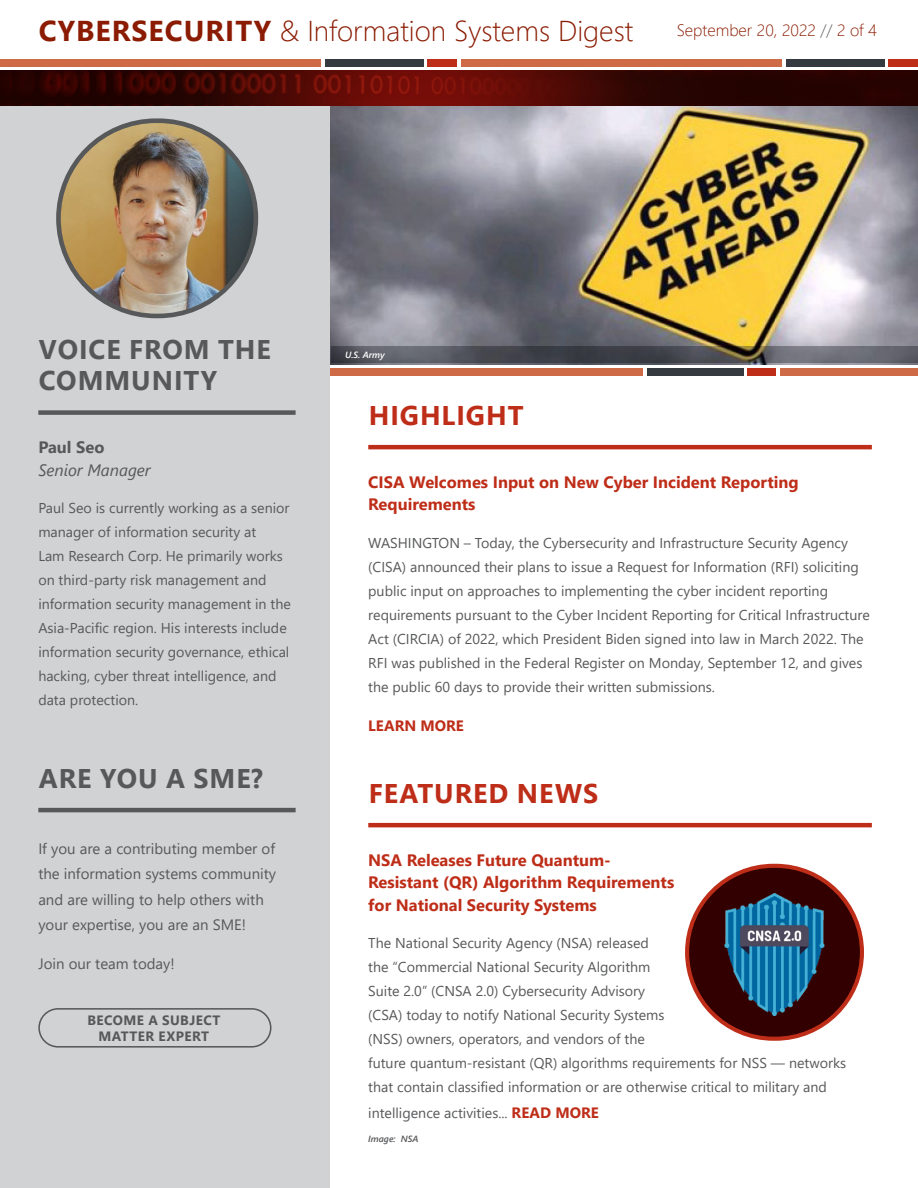
<style>
.page{position:relative;width:918px;height:1188px;background:#fff}
.page>*{position:absolute;margin:0;border:0;box-sizing:border-box;transform-origin:0 0}
.t1{font:300 28.65px "Segoe UI";color:#8b1b02}
.Heading_1_-_Gray{font:700 27px/31.5px "Segoe UI";letter-spacing:.035em;color:#57585a}
.Heading_1_-_Green{font:700 27px "Segoe UI";letter-spacing:.035em;color:#be2d18}
.Heading_2_-_Red{font:700 16.5px/22.5px "Segoe UI";color:#be2d18}
.t2{font:300 16.5px "Segoe UI";color:#8b1b02}
.Heading_2_-_Grey{font:italic 16.5px/22.5px "Segoe UI";color:#57585a}
.Copy{font:15px/25.5px "Segoe UI";color:#57585a}
.Copy-2{font:700 15px "Segoe UI";color:#be2d18}
.Copy-3{font:14.25px/24px "Segoe UI";color:#57585a}
.Grey_Button_Text{font:700 13.5px/16.2px "Segoe UI";letter-spacing:.035em;color:#57585a;text-align:center}
.Image_Source_-_Grey{font:italic 600 9px "Segoe UI";color:#57585a}
.Image_Source{font:italic 600 9px "Segoe UI";color:#fff}
.s1{font-weight:700}
.s2{color:#57585a}
.s3{font-weight:700;font-style:normal}
.s4{font-weight:700;font-size:15px;color:#be2d18}
</style>
<div class="page">
<img style="left:330px;top:105px;width:588px;height:259px">
<div style="left:330px;top:369px;width:313px;height:7px;background:#cf6a47"></div>
<div style="left:647px;top:369px;width:97px;height:7px;background:#343a40"></div>
<div style="left:748px;top:369px;width:28px;height:7px;background:#be2d18"></div>
<div style="left:780px;top:369px;width:138px;height:7px;background:#cf6a47"></div>
<svg style="left:332px;top:346px;width:586px;height:17px;background:#525359"></svg>
<div style="left:1px;top:105px;width:329px;height:1083px;background:#d1d2d4"></div>
<hr style="left:368px;top:445px;width:504px;height:4px;background:#be2d18">
<hr style="left:368px;top:823px;width:504px;height:4px;background:#be2d18">
<div style="left:38px;top:410px;width:258px;height:5px;background:#57585a"></div>
<hr style="left:38px;top:808px;width:258px;height:4px;background:#57585a">
<div style="left:38px;top:1008px;width:234px;height:40px;border:2px solid #57585a;border-radius:19px"></div>
<img style="left:58px;top:121px;width:198px;height:195px;border-radius:98px">
<div style="left:56px;top:118px;width:202px;height:200px;border:5px solid #57585a;border-radius:98px"></div>
<div style="left:687px;top:866px;width:175px;height:173px;background:#320000;border-radius:86px"></div>
<img style="left:725px;top:893px;width:99px;height:122px">
<div style="left:685px;top:864px;width:179px;height:177px;border:4px solid #be2d18;border-radius:86px"></div>
<img style="left:0;top:71px;width:918px;height:34px">
<div style="left:0;top:59px;width:320px;height:7px;background:#cf6a47"></div>
<div style="left:325px;top:59px;width:99px;height:7px;background:#343a40"></div>
<div style="left:428px;top:59px;width:29px;height:7px;background:#be2d18"></div>
<div style="left:461px;top:59px;width:321px;height:7px;background:#cf6a47"></div>
<div style="left:786px;top:59px;width:99px;height:7px;background:#343a40"></div>
<div style="left:889px;top:59px;width:29px;height:7px;background:#be2d18"></div>
<h1 class="t1" style="left:39px;top:4px;width:596px"><span class="s1">CYBERSECURITY</span> &amp; Information Systems Digest</h1>
<p class="t2" style="left:677px;top:15px;width:202px">September 20, 2022 <span class="s2">//</span> 2 of 4</p>
<p class="Heading_1_-_Gray" style="left:39px;top:331px;width:234px">VOICE FROM THE<br>COMMUNITY</p>
<p class="Heading_2_-_Grey" style="left:38px;top:433px;width:114px"><span class="s3">Paul Seo<br></span>Senior Manager</p>
<p class="Copy-3" style="left:38px;top:495px;width:254px">Paul Seo is currently working as a senior manager of information security at<br>Lam Research Corp. He primarily works on third-party risk management and information security management in the Asia-Pacific region. His interests include information security governance, ethical hacking, cyber threat intelligence, and data protection.</p>
<p class="Heading_1_-_Gray" style="left:39px;top:760px;width:226px">ARE YOU A SME?</p>
<p class="Copy" style="left:38px;top:834px;width:239px">If you are a contributing member of the information systems community and are willing to help others with your expertise, you are an SME!</p>
<p class="Copy" style="left:38px;top:950px;width:138px">Join our team today!</p>
<p class="Grey_Button_Text" style="left:87px;top:1011px;width:135px">BECOME A SUBJECT<br>MATTER EXPERT</p>
<p class="Image_Source" style="left:345px;top:346px;width:41px">U.S. Army</p>
<p class="Heading_1_-_Green" style="left:369px;top:390px;width:156px">HIGHLIGHT</p>
<p class="Heading_2_-_Red" style="left:368px;top:469px;width:432px">CISA Welcomes Input on New Cyber Incident Reporting<br>Requirements</p>
<p class="Copy-3" style="left:368px;top:529px;width:503px">WASHINGTON – Today, the Cybersecurity and Infrastructure Security Agency (CISA) announced their plans to issue a Request for Information (RFI) soliciting public input on approaches to implementing the cyber incident reporting requirements pursuant to the Cyber Incident Reporting for Critical Infrastructure Act (CIRCIA) of 2022, which President Biden signed into law in March 2022. The RFI was published in the Federal Register on Monday, September 12, and gives the public 60 days to provide their written submissions.</p>
<p class="Copy-2" style="left:368px;top:711px;width:97px">LEARN MORE</p>
<p class="Heading_1_-_Green" style="left:369px;top:768px;width:231px">FEATURED NEWS</p>
<p class="Heading_2_-_Red" style="left:368px;top:847px;width:308px">NSA Releases Future Quantum-<br>Resistant (QR) Algorithm Requirements for National Security Systems</p>
<p class="Copy-3" style="left:368px;top:930px;width:479px">The National Security Agency (NSA) released<br>the “Commercial National Security Algorithm<br>Suite 2.0” (CNSA 2.0) Cybersecurity Advisory<br>(CSA) today to notify National Security Systems<br>(NSS) owners, operators, and vendors of the<br>future quantum-resistant (QR) algorithms requirements for NSS — networks that contain classified information or are otherwise critical to military and</p>
<p class="Copy-3" style="left:368px;top:1099px;width:232px">intelligence activities... <span class="s4">READ MORE</span></p>
<p class="Image_Source_-_Grey" style="left:368px;top:1130px;width:52px">Image: NSA</p>
</div>
